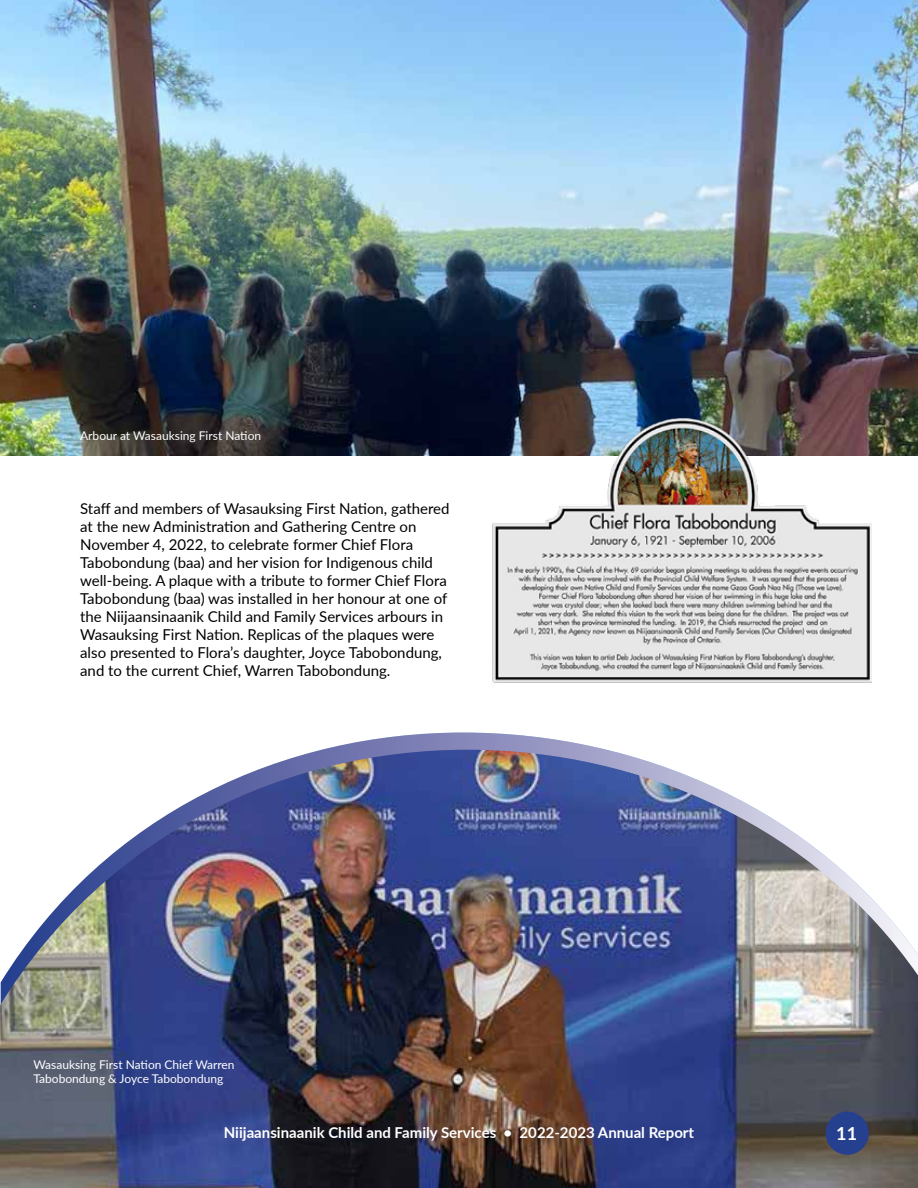
<style>
.page{position:relative;width:918px;height:1188px;background:#fff}
.page>*{position:absolute;margin:0;border:0;box-sizing:border-box;transform-origin:0 0}
.t1{font:700 18px "Lato";color:#fff}
.t2{font:15px/18px "Lato";color:#000}
.t3{font:700 15px "Lato";color:#fff}
.t4{font:12px/14.4px "Lato";color:#fff}
</style>
<div class="page">
<img style="left:0;top:0;width:918px;height:456px">
<svg style="left:321px;top:733px;width:286px;height:17px"></svg>
<img style="left:0;top:750px;width:918px;height:438px">
<div style="left:826px;top:1112px;width:43px;height:43px;background:#25408f;border-radius:50%"></div>
<img style="left:485px;top:419px;width:386px;height:264px">
<p class="t4" style="left:80px;top:428px;width:183px">Arbour at Wasauksing First Nation</p>
<p class="t2" style="left:80px;top:499px;width:371px">Staff and members of Wasauksing First Nation, gathered at the new Administration and Gathering Centre on November 4, 2022, to celebrate former Chief Flora Tabobondung (baa) and her vision for Indigenous child well-being. A plaque with a tribute to former Chief Flora Tabobondung (baa) was installed in her honour at one of the Niijaansinaanik Child and Family Services arbours in Wasauksing First Nation. Replicas of the plaques were also presented to Flora’s daughter, Joyce Tabobondung, and to the current Chief, Warren Tabobondung.</p>
<p class="t4" style="left:33px;top:1057px;width:203px">Wasauksing First Nation Chief Warren<br>Tabobondung &amp; Joyce Tabobondung</p>
<p class="t3" style="left:224px;top:1121px;width:472px">Niijaansinaanik Child and Family Services • 2022-2023 Annual Report</p>
<p class="t1" style="left:836px;top:1120px;width:22px">11</p>
</div>
